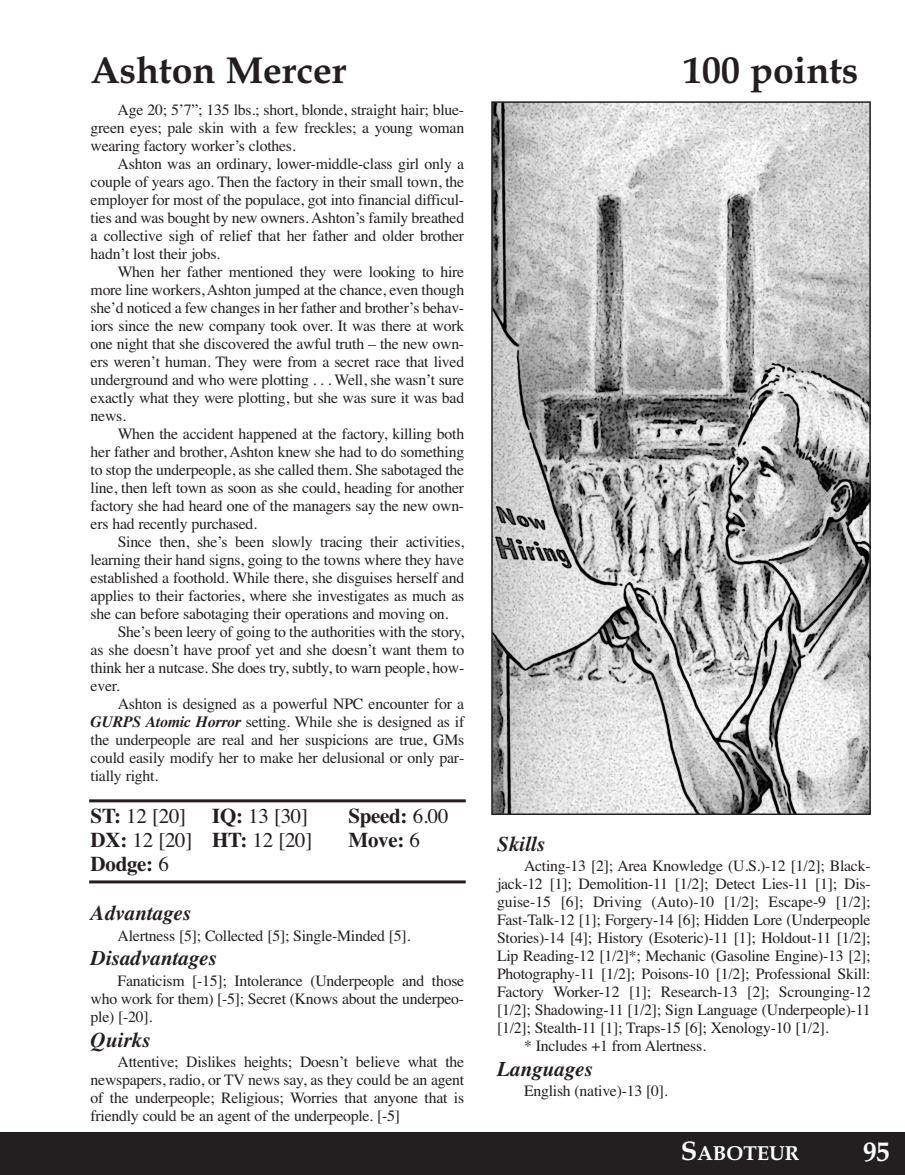
<style>
.page{position:relative;width:905px;height:1175px;background:#fff}
.page>*{position:absolute;margin:0;border:0;box-sizing:border-box;transform-origin:0 0}
.t1{font:700 37.5px "Book Antiqua";color:#231f20}
.t2{font:700 27px "Book Antiqua";color:#fff}
.t3{font:italic 700 21px "Times";color:#231f20}
.t4{font:21px "Times";letter-spacing:-.015em;color:#231f20}
.t5{font:700 21px "Times";letter-spacing:-.015em;color:#231f20}
.t6{font:700 20.25px "Book Antiqua";color:#fff}
.t7{font:15.75px/18px "Times";letter-spacing:-.015em;color:#231f20;text-align:justify}
.s1{font-weight:700;font-style:italic}
.s2{font-weight:700}
.s3{font-weight:400}
.s4{font-size:27px}
</style>
<div class="page">
<div style="left:0;top:1132px;width:904px;height:42px;background:#231f20"></div>
<hr style="left:89px;top:880px;width:376px;height:3px;background:#231f20">
<hr style="left:89px;top:799px;width:376px;height:3px;background:#231f20">
<img style="left:494px;top:104px;width:373px;height:708px">
<div style="left:491px;top:101px;width:379px;height:714px;border:2px solid #231f20"></div>
<h1 class="t1" style="left:90px;top:48px;width:258px">Ashton Mercer</h1>
<h1 class="t1" style="left:683px;top:48px;width:176px">100 points</h1>
<p class="t7" style="left:91px;top:101px;width:375px;text-indent:27px">Age 20; 5’7”; 135 lbs.; short, blonde, straight hair; blue&shy;green eyes; pale skin with a few freckles; a young woman wearing factory worker’s clothes.</p>
<p class="t7" style="left:91px;top:155px;width:375px;text-indent:27px">Ashton was an ordinary, lower-middle-class girl only a couple of years ago. Then the factory in their small town, the employer for most of the populace, got into financial difficul&shy;ties and was bought by new owners. Ashton’s family breathed a collective sigh of relief that her father and older brother hadn’t lost their jobs.</p>
<p class="t7" style="left:91px;top:263px;width:375px;text-indent:27px">When her father mentioned they were looking to hire more line workers, Ashton jumped at the chance, even though she’d noticed a few changes in her father and brother’s behav&shy;iors since the new company took over. It was there at work one night that she discovered the awful truth – the new own&shy;ers weren’t human. They were from a secret race that lived underground and who were plotting . . . Well, she wasn’t sure exactly what they were plotting, but she was sure it was bad news.</p>
<p class="t7" style="left:91px;top:425px;width:375px;text-indent:27px">When the accident happened at the factory, killing both her father and brother, Ashton knew she had to do something to stop the underpeople, as she called them. She sabotaged the line, then left town as soon as she could, heading for another factory she had heard one of the managers say the new own&shy;ers had recently purchased.</p>
<p class="t7" style="left:118px;top:533px;width:348px">Since then, she’s been slowly tracing their activities,</p>
<p class="t7" style="left:91px;top:551px;width:375px">learning their hand signs, going to the towns where they have</p>
<p class="t7" style="left:91px;top:569px;width:375px">established a foothold. While there, she disguises herself and</p>
<p class="t7" style="left:91px;top:587px;width:375px">applies to their factories, where she investigates as much as</p>
<p class="t7" style="left:91px;top:605px;width:359px">she can before sabotaging their operations and moving on.</p>
<p class="t7" style="left:118px;top:623px;width:348px">She’s been leery of going to the authorities with the story,</p>
<p class="t7" style="left:91px;top:641px;width:375px">as she doesn’t have proof yet and she doesn’t want them to</p>
<p class="t7" style="left:91px;top:659px;width:375px">think her a nutcase. She does try, subtly, to warn people, how-</p>
<p class="t7" style="left:91px;top:677px;width:31px">ever.</p>
<p class="t7" style="left:118px;top:695px;width:348px">Ashton is designed as a powerful NPC encounter for a</p>
<p class="t7" style="left:91px;top:713px;width:375px"><span class="s1">GURPS Atomic Horror</span> setting. While she is designed as if</p>
<p class="t7" style="left:91px;top:731px;width:375px">the underpeople are real and her suspicions are true, GMs</p>
<p class="t7" style="left:91px;top:749px;width:375px">could easily modify her to make her delusional or only par-</p>
<p class="t7" style="left:91px;top:767px;width:69px">tially right.</p>
<h3 class="t4" style="left:91px;top:804px;width:219px"><span class="s2">ST:</span> 12 [20] <span class="s2">IQ:</span> 13 [30]</h3>
<h3 class="t5" style="left:348px;top:804px;width:102px">Speed: <span class="s3">6.00</span></h3>
<h3 class="t4" style="left:91px;top:828px;width:223px"><span class="s2">DX:</span> 12 [20] <span class="s2">HT:</span> 12 [20]</h3>
<h3 class="t5" style="left:348px;top:828px;width:73px">Move: <span class="s3">6</span></h3>
<h3 class="t5" style="left:91px;top:852px;width:80px">Dodge: <span class="s3">6</span></h3>
<h3 class="t3" style="left:91px;top:900px;width:102px">Advantages</h3>
<p class="t7" style="left:118px;top:926px;width:294px">Alertness [5]; Collected [5]; Single-Minded [5].</p>
<h3 class="t3" style="left:91px;top:946px;width:127px">Disadvantages</h3>
<p class="t7" style="left:91px;top:971px;width:375px;text-indent:27px">Fanaticism [-15]; Intolerance (Underpeople and those who work for them) [-5]; Secret (Knows about the underpeo&shy;ple) [-20].</p>
<h3 class="t3" style="left:91px;top:1027px;width:61px">Quirks</h3>
<p class="t7" style="left:91px;top:1052px;width:375px;text-indent:27px">Attentive; Dislikes heights; Doesn’t believe what the newspapers, radio, or TV news say, as they could be an agent of the underpeople; Religious; Worries that anyone that is friendly could be an agent of the underpeople. [-5]</p>
<h3 class="t3" style="left:497px;top:831px;width:49px">Skills</h3>
<p class="t7" style="left:524px;top:856px;width:348px">Acting-13 [2]; Area Knowledge (U.S.)-12 [1/2]; Black-</p>
<p class="t7" style="left:497px;top:874px;width:375px">jack-12 [1]; Demolition-11 [1/2]; Detect Lies-11 [1]; Dis-</p>
<p class="t7" style="left:497px;top:892px;width:375px">guise-15 [6]; Driving (Auto)-10 [1/2]; Escape-9 [1/2];</p>
<p class="t7" style="left:497px;top:910px;width:375px">Fast-Talk-12 [1]; Forgery-14 [6]; Hidden Lore (Underpeople</p>
<p class="t7" style="left:497px;top:928px;width:375px">Stories)-14 [4]; History (Esoteric)-11 [1]; Holdout-11 [1/2];</p>
<p class="t7" style="left:497px;top:946px;width:375px">Lip Reading-12 [1/2]*; Mechanic (Gasoline Engine)-13 [2];</p>
<p class="t7" style="left:497px;top:964px;width:375px">Photography-11 [1/2]; Poisons-10 [1/2]; Professional Skill:</p>
<p class="t7" style="left:497px;top:982px;width:375px">Factory Worker-12 [1]; Research-13 [2]; Scrounging-12</p>
<p class="t7" style="left:497px;top:1000px;width:375px">[1/2]; Shadowing-11 [1/2]; Sign Language (Underpeople)-11</p>
<p class="t7" style="left:497px;top:1018px;width:333px">[1/2]; Stealth-11 [1]; Traps-15 [6]; Xenology-10 [1/2].</p>
<p class="t7" style="left:524px;top:1036px;width:183px">* Includes +1 from Alertness.</p>
<h3 class="t3" style="left:497px;top:1056px;width:97px">Languages</h3>
<p class="t7" style="left:524px;top:1081px;width:145px">English (native)-13 [0].</p>
<p class="t6" style="left:680px;top:1140px;width:120px"><span class="s4">S</span>ABOTEUR</p>
<h2 class="t2" style="left:863px;top:1136px;width:28px">95</h2>
</div>
